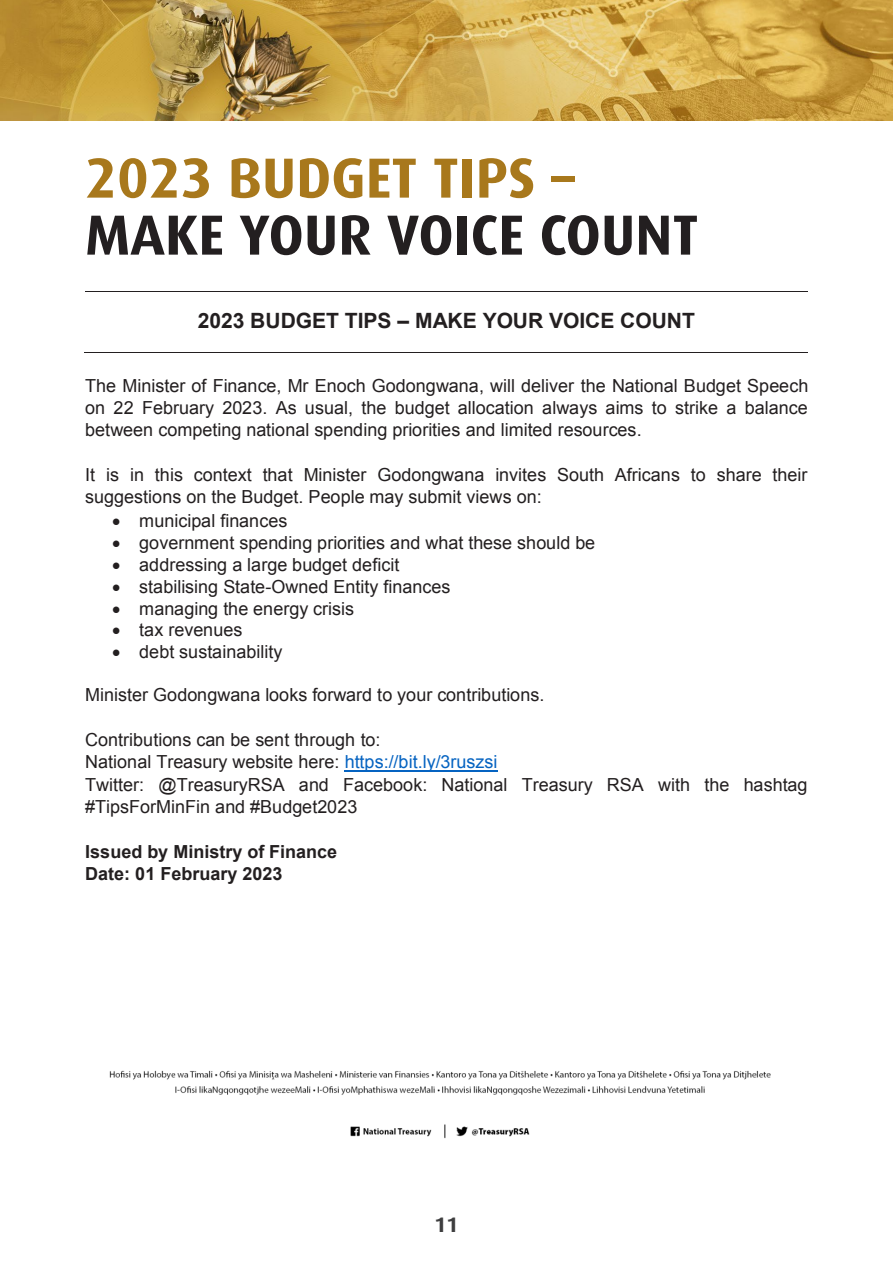
<style>
.page{position:relative;width:893px;height:1263px;background:#fff}
.page>*{position:absolute;margin:0;border:0;box-sizing:border-box;transform-origin:0 0}
.t1{font:700 56.55px/57px "Dax";color:#231f20}
.t2{font:700 21px "Arial";color:#231f20}
.t3{font:700 21px "Dax";color:#3e3e3f}
.t4{font:18px/22.4px "Arial";color:#231f20}
.t5{font:700 18px/22.5px "Arial";color:#231f20}
.s1{color:#a8781c}
.s2{color:#0563c1}
</style>
<div class="page">
<img style="left:109px;top:770px;width:662px;height:369px">
<hr style="left:85px;top:291px;width:723px;height:1px;background:#231f20">
<hr style="left:84px;top:352px;width:724px;height:1px;background:#231f20">
<hr style="left:345px;top:770px;width:153px;height:2px;background:#0563c1">
<img style="left:1px;top:0;width:892px;height:120px">
<p class="t1" style="left:85px;top:150px;width:615px"><span class="s1">2023 BUDGET TIPS –<br></span>MAKE YOUR VOICE COUNT</p>
<p class="t2" style="left:198px;top:307px;width:499px">2023 BUDGET TIPS – MAKE YOUR VOICE COUNT</p>
<p class="t4" style="left:85px;top:374px;width:725px;text-align:justify">The Minister of Finance, Mr Enoch Godongwana, will deliver the National Budget Speech on 22 February 2023. As usual, the budget allocation always aims to strike a balance between competing national spending priorities and limited resources.</p>
<p class="t4" style="left:85px;top:464px;width:724px">It is in this context that Minister Godongwana invites South Africans to share their suggestions on the Budget. People may submit views on:</p>
<p class="t4" style="left:112px;top:509px;width:177px">• municipal finances</p>
<p class="t4" style="left:112px;top:531px;width:485px">• government spending priorities and what these should be</p>
<p class="t4" style="left:112px;top:553px;width:289px">• addressing a large budget deficit</p>
<p class="t4" style="left:112px;top:575px;width:340px">• stabilising State-Owned Entity finances</p>
<p class="t4" style="left:112px;top:597px;width:243px">• managing the energy crisis</p>
<p class="t4" style="left:112px;top:619px;width:132px">• tax revenues</p>
<p class="t4" style="left:112px;top:641px;width:172px">• debt sustainability</p>
<p class="t4" style="left:85px;top:684px;width:461px">Minister Godongwana looks forward to your contributions.</p>
<p class="t4" style="left:85px;top:729px;width:724px">Contributions can be sent through to:<br>National Treasury website here: <span class="s2">https://bit.ly/3ruszsi<br></span>Twitter: @TreasuryRSA and Facebook: National Treasury RSA with the hashtag #TipsForMinFin and #Budget2023</p>
<p class="t5" style="left:85px;top:841px;width:254px">Issued by Ministry of Finance<br>Date: 01 February 2023</p>
<p class="t3" style="left:435px;top:1213px;width:25px">11</p>
</div>
